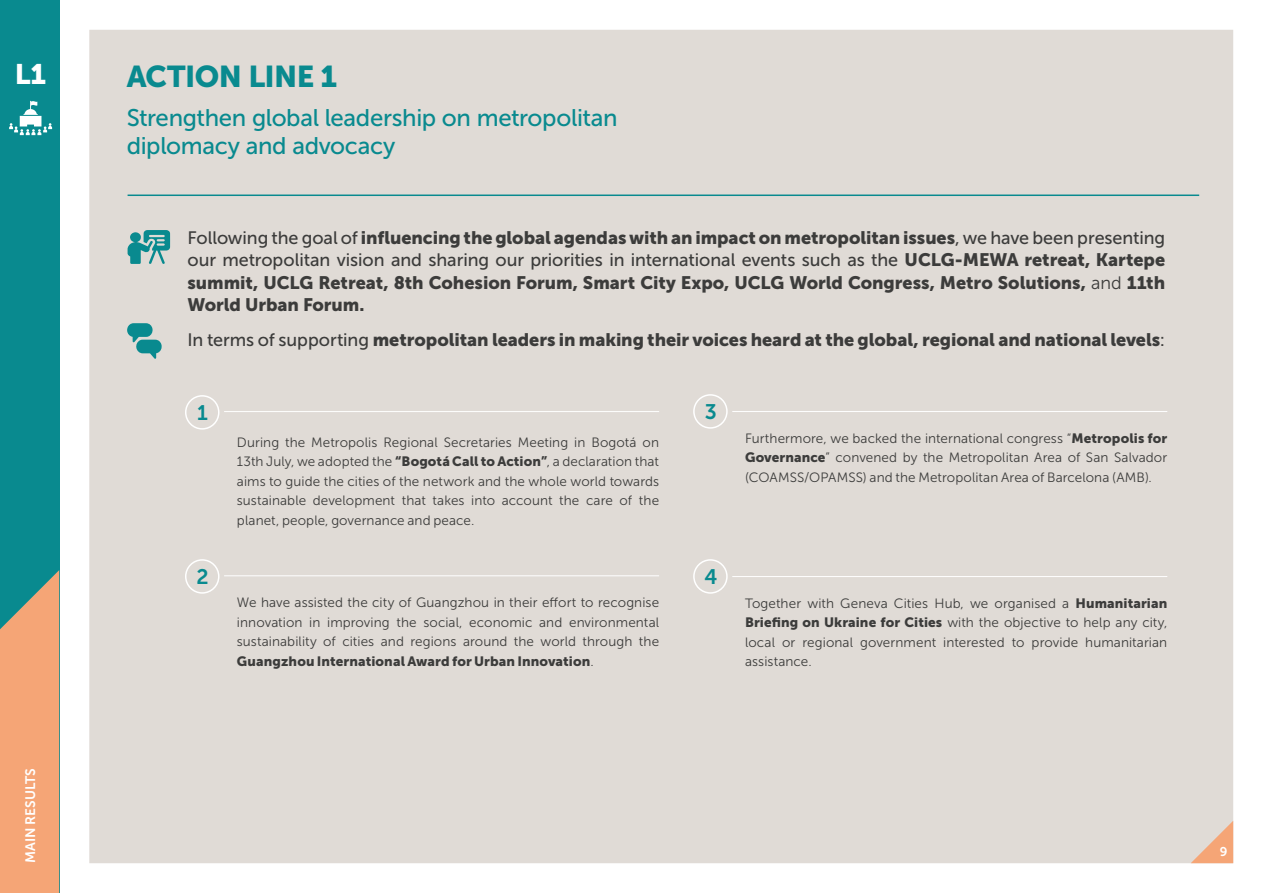
<style>
.page{position:relative;width:1263px;height:893px;background:#fff}
.page>*{position:absolute;margin:0;border:0;box-sizing:border-box;transform-origin:0 0}
.t1{font:30px "Museo Sans 900";letter-spacing:-.02em;color:#098a8f}
.t2{font:28.2px "Museo Sans 900";color:#fff}
.t3{font:24px/28.8px "Museo Sans 500";letter-spacing:-.015em;color:#098a8f}
.t4{font:21px "Museo Sans 700";color:#098a8f}
.t5{font:18px/22.5px "Museo Sans 900";letter-spacing:-.005em;color:#3c3c3b}
.t6{font:18px "Museo Sans 500";letter-spacing:-.005em;color:#3c3c3b}
.t7{font:13.8px "Museo Sans 700";letter-spacing:-.005em;color:#fff}
.t8{font:13.5px/19.5px "Museo Sans 300";letter-spacing:.005em;color:#3c3c3b;text-align:justify}
.t9{font:13.5px "Museo Sans 900";letter-spacing:.005em;color:#3c3c3b}
.t10{font:12.75px "Museo Sans 700";color:#fff}
.s1{font-family:"Museo Sans 500"}
.s2{font-family:"Museo Sans 900"}
.s3{font-family:"Museo Sans 300"}
</style>
<div class="page">
<div style="left:89px;top:30px;width:1144px;height:833px;background:#e0dbd6"></div>
<div style="left:0;top:0;width:60px;height:893px;background:#098a8f"></div>
<svg style="left:0;top:570px;width:59px;height:323px;background:#dfa278"></svg>
<svg style="left:9px;top:101px;width:43px;height:34px"></svg>
<svg style="left:1191px;top:821px;width:42px;height:42px;background:#eabfa5"></svg>
<hr style="left:128px;top:195px;width:1071px;height:1px;background:#098a8f">
<hr style="left:224px;top:411px;width:435px;height:1px;background:#fff">
<div style="left:185px;top:395px;width:34px;height:35px;border:2px solid #fff;border-radius:50%"></div>
<svg style="left:128px;top:230px;width:42px;height:34px"></svg>
<hr style="left:224px;top:575px;width:435px;height:1px;background:#fff">
<hr style="left:732px;top:411px;width:435px;height:1px;background:#fff">
<hr style="left:732px;top:576px;width:435px;height:1px;background:#fff">
<div style="left:185px;top:559px;width:34px;height:35px;border:2px solid #fff;border-radius:50%"></div>
<div style="left:693px;top:394px;width:35px;height:35px;border:2px solid #fff;border-radius:50%"></div>
<div style="left:693px;top:559px;width:35px;height:35px;border:2px solid #fff;border-radius:50%"></div>
<svg style="left:127px;top:323px;width:35px;height:36px"></svg>
<h2 class="t2" style="left:15px;top:58px;width:33px">L1</h2>
<p class="t7" style="left:23px;top:863px;width:97px;rotate:-90deg">MAIN RESULTS</p>
<h1 class="t1" style="left:127px;top:59px;width:212px">ACTION LINE 1</h1>
<h3 class="t3" style="left:127px;top:103px;width:492px">Strengthen global leadership on metropolitan diplomacy and advocacy</h3>
<h3 class="t5" style="left:188px;top:226px;width:979px"><span class="s1">Following the goal of</span> influencing the global agendas with an impact on metropolitan issues<span class="s1">, we have been presenting</span></h3>
<h3 class="t6" style="left:188px;top:250px;width:979px">our metropolitan vision and sharing our priorities in international events such as the <span class="s2">UCLG-MEWA retreat, Kartepe</span></h3>
<h3 class="t5" style="left:188px;top:271px;width:979px">summit, UCLG Retreat, 8th Cohesion Forum, Smart City Expo, UCLG World Congress, Metro Solutions, <span class="s3">and</span> 11th<br>World Urban Forum.</h3>
<h3 class="t5" style="left:188px;top:329px;width:979px"><span class="s1">In terms of supporting</span> metropolitan leaders in making their voices heard at the global, regional and national levels<span class="s1">:</span></h3>
<h3 class="t4" style="left:197px;top:401px;width:12px">1</h3>
<h3 class="t4" style="left:197px;top:565px;width:14px">2</h3>
<p class="t8" style="left:237px;top:433px;width:424px">During the Metropolis Regional Secretaries Meeting in Bogotá on 13th July, we adopted the <span class="s2">“Bogotá Call to Action”</span>, a declaration that aims to guide the cities of the network and the whole world towards sustainable development that takes into account the care of the planet, people, governance and peace.</p>
<p class="t8" style="left:237px;top:593px;width:424px">We have assisted the city of Guangzhou in their effort to recognise innovation in improving the social, economic and environmental sustainability of cities and regions around the world through the</p>
<p class="t9" style="left:237px;top:653px;width:358px">Guangzhou International Award for Urban Innovation<span class="s3">.</span></p>
<h3 class="t4" style="left:705px;top:400px;width:14px">3</h3>
<p class="t8" style="left:745px;top:429px;width:424px">Furthermore, we backed the international congress “<span class="s2">Metropolis for Governance</span>” convened by the Metropolitan Area of San Salvador (COAMSS/OPAMSS) and the Metropolitan Area of Barcelona (AMB).</p>
<h3 class="t4" style="left:704px;top:565px;width:15px">4</h3>
<p class="t8" style="left:745px;top:594px;width:424px">Together with Geneva Cities Hub, we organised a <span class="s2">Humanitarian Briefing on Ukraine for Cities</span> with the objective to help any city, local or regional government interested to provide humanitarian assistance.</p>
<p class="t10" style="left:1220px;top:844px;width:9px">9</p>
</div>
